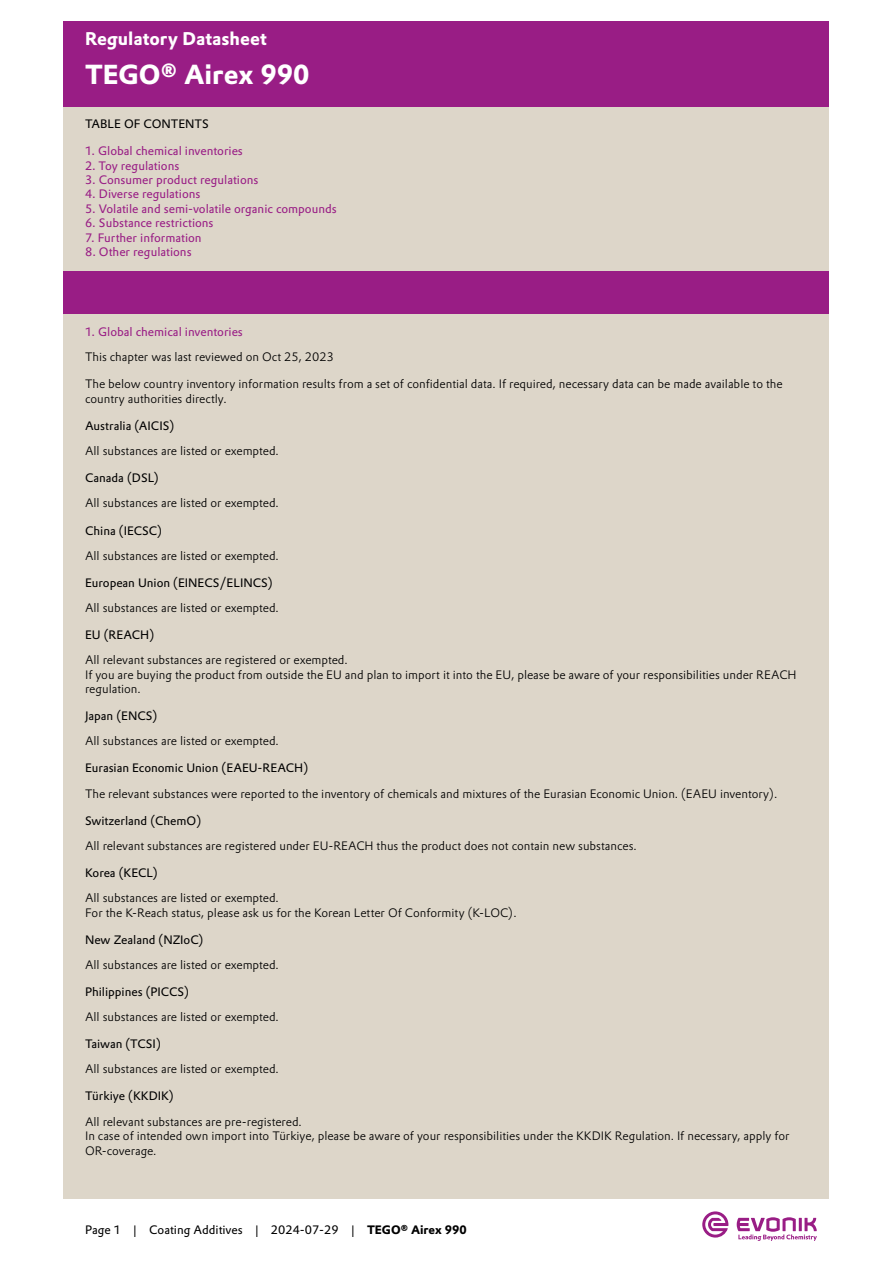
<style>
.page{position:relative;width:893px;height:1263px;background:#fff}
.page>*{position:absolute;margin:0;border:0;box-sizing:border-box;transform-origin:0 0}
.t1{font:700 27px "Evonik Prokyon";color:#fff}
.t2{font:700 18px "Evonik Prokyon";color:#fff}
.t3{font:300 12px/14.4px "Evonik Prokyon";color:#000}
.t4{font:12px "Evonik Prokyon";color:#000}
.t5{font:12px "Evonik Prokyon";color:#991d85}
.s1{font-weight:700}
</style>
<div class="page">
<div style="left:64px;top:106px;width:765px;height:1093px;background:#ddd6c9"></div>
<svg style="left:737px;top:1217px;width:80px;height:24px"></svg>
<svg style="left:702px;top:1211px;width:26px;height:26px"></svg>
<div style="left:64px;top:21px;width:765px;height:85px;background:#991d85"></div>
<div style="left:64px;top:271px;width:765px;height:42px;background:#991d85"></div>
<h2 class="t2" style="left:85px;top:24px;width:183px">Regulatory Datasheet</h2>
<h1 class="t1" style="left:85px;top:53px;width:226px">TEGO® Airex 990</h1>
<p class="t4" style="left:85px;top:115px;width:125px">TABLE OF CONTENTS</p>
<p class="t5" style="left:85px;top:142px;width:159px">1. Global chemical inventories</p>
<p class="t5" style="left:85px;top:156px;width:96px">2. Toy regulations</p>
<p class="t5" style="left:85px;top:170px;width:175px">3. Consumer product regulations</p>
<p class="t5" style="left:85px;top:185px;width:117px">4. Diverse regulations</p>
<p class="t5" style="left:85px;top:199px;width:253px">5. Volatile and semi-volatile organic compounds</p>
<p class="t5" style="left:85px;top:214px;width:130px">6. Substance restrictions</p>
<p class="t5" style="left:85px;top:228px;width:118px">7. Further information</p>
<p class="t5" style="left:85px;top:242px;width:108px">8. Other regulations</p>
<p class="t5" style="left:85px;top:323px;width:159px">1. Global chemical inventories</p>
<p class="t3" style="left:85px;top:349px;width:250px">This chapter was last reviewed on Oct 25, 2023</p>
<p class="t3" style="left:85px;top:376px;width:699px">The below country inventory information results from a set of confidential data. If required, necessary data can be made available to the country authorities directly.</p>
<p class="t4" style="left:85px;top:416px;width:91px">Australia (AICIS)</p>
<p class="t3" style="left:85px;top:443px;width:195px">All substances are listed or exempted.</p>
<p class="t4" style="left:85px;top:469px;width:75px">Canada (DSL)</p>
<p class="t3" style="left:85px;top:495px;width:195px">All substances are listed or exempted.</p>
<p class="t4" style="left:85px;top:521px;width:78px">China (IECSC)</p>
<p class="t3" style="left:85px;top:547px;width:195px">All substances are listed or exempted.</p>
<p class="t4" style="left:85px;top:573px;width:189px">European Union (EINECS/ELINCS)</p>
<p class="t3" style="left:85px;top:600px;width:195px">All substances are listed or exempted.</p>
<p class="t4" style="left:85px;top:625px;width:71px">EU (REACH)</p>
<p class="t3" style="left:85px;top:652px;width:713px">All relevant substances are registered or exempted.<br>If you are buying the product from outside the EU and plan to import it into the EU, please be aware of your responsibilities under REACH regulation.</p>
<p class="t4" style="left:85px;top:707px;width:74px">Japan (ENCS)</p>
<p class="t3" style="left:85px;top:733px;width:195px">All substances are listed or exempted.</p>
<p class="t4" style="left:85px;top:759px;width:225px">Eurasian Economic Union (EAEU-REACH)</p>
<p class="t3" style="left:85px;top:785px;width:694px">The relevant substances were reported to the inventory of chemicals and mixtures of the Eurasian Economic Union. (EAEU inventory).</p>
<p class="t4" style="left:85px;top:811px;width:118px">Switzerland (ChemO)</p>
<p class="t3" style="left:85px;top:838px;width:553px">All relevant substances are registered under EU-REACH thus the product does not contain new substances.</p>
<p class="t4" style="left:85px;top:863px;width:74px">Korea (KECL)</p>
<p class="t3" style="left:85px;top:890px;width:433px">All substances are listed or exempted.<br>For the K-Reach status, please ask us for the Korean Letter Of Conformity (K-LOC).</p>
<p class="t4" style="left:85px;top:930px;width:120px">New Zealand (NZIoC)</p>
<p class="t3" style="left:85px;top:957px;width:195px">All substances are listed or exempted.</p>
<p class="t4" style="left:85px;top:982px;width:105px">Philippines (PICCS)</p>
<p class="t3" style="left:85px;top:1009px;width:195px">All substances are listed or exempted.</p>
<p class="t4" style="left:85px;top:1035px;width:77px">Taiwan (TCSI)</p>
<p class="t3" style="left:85px;top:1061px;width:195px">All substances are listed or exempted.</p>
<p class="t4" style="left:85px;top:1087px;width:90px">Türkiye (KKDIK)</p>
<p class="t3" style="left:85px;top:1113px;width:706px">All relevant substances are pre-registered.<br>In case of intended own import into Türkiye, please be aware of your responsibilities under the KKDIK Regulation. If necessary, apply for<br>OR-coverage.</p>
<p class="t4" style="left:85px;top:1220px;width:383px">Page 1 | Coating Additives | 2024-07-29 | <span class="s1">TEGO® Airex 990</span></p>
</div>
